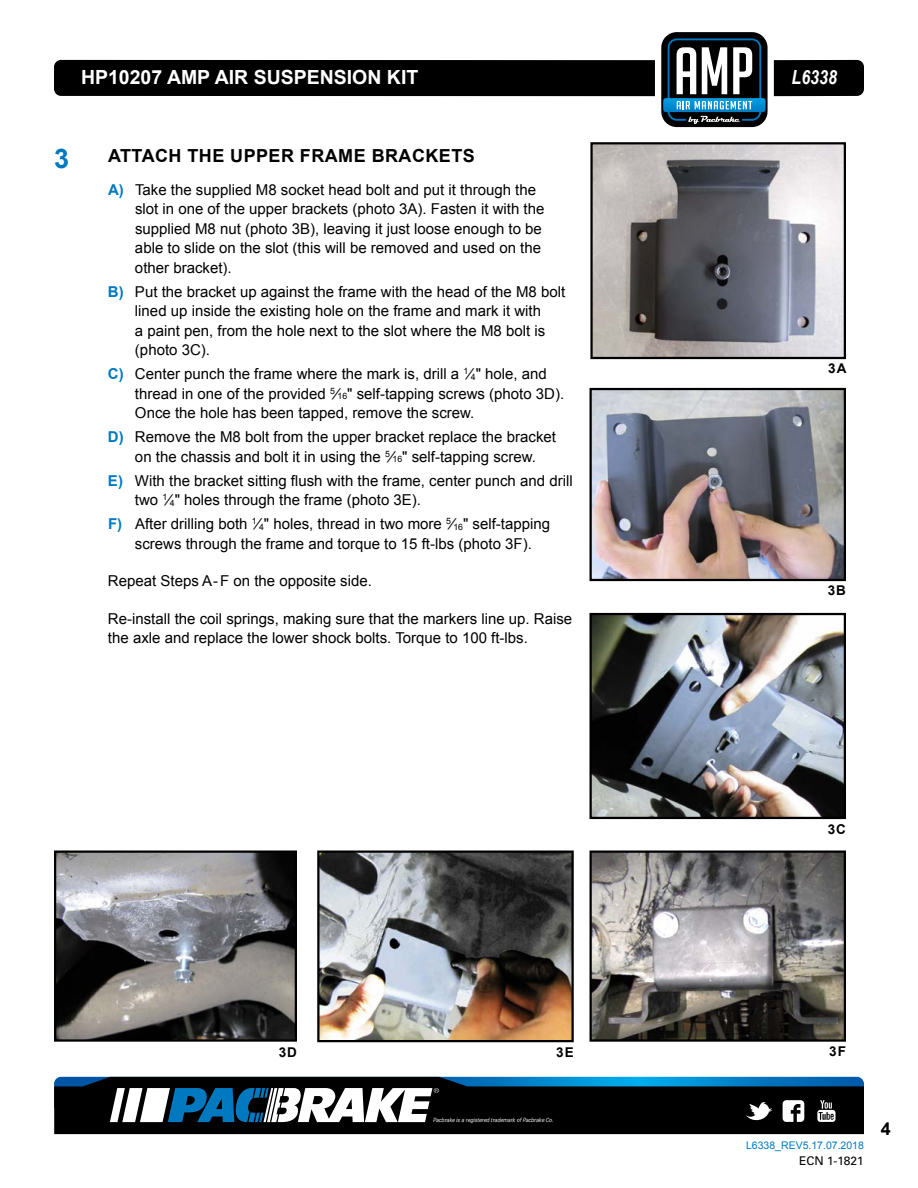
<style>
.page{position:relative;width:918px;height:1188px;background:#fff}
.page>*{position:absolute;margin:0;border:0;box-sizing:border-box;transform-origin:0 0}
.t1{font:700 27px "Arial";color:#0079c1}
.t2{font:700 19.5px "Arial";color:#fff}
.t3{font:italic 700 19.5px "Arial Narrow";color:#fff}
.t4{font:700 18px "Arial";letter-spacing:.025em;color:#000}
.t5{font:15px/19.5px "Arial";color:#000}
.t6{font:700 13.5px "Arial";letter-spacing:.075em;color:#000}
.t7{font:12px "Univers LT Std";color:#000}
.t8{font:10.5px "Arial";color:#0079c1}
.t9{font:italic 300 6px "Brown";letter-spacing:-.025em;color:#fff}
.s1{font-weight:700;color:#0079c1}
.s2{font-size:8.7px}
</style>
<div class="page">
<div style="left:661px;top:32px;width:107px;height:95px;background:#000;border-radius:16px"></div>
<div style="left:54px;top:60px;width:601px;height:36px;background:#000"></div>
<div style="left:774px;top:60px;width:90px;height:36px;background:#000"></div>
<svg style="left:663px;top:38px;width:103px;height:86px"></svg>
<div style="left:54px;top:1124px;width:810px;height:10px;background:#000"></div>
<svg style="left:54px;top:1077px;width:810px;height:47px"></svg>
<img style="left:593px;top:391px;width:250px;height:187px">
<div style="left:590px;top:388px;width:256px;height:193px;border:2px solid #000"></div>
<img style="left:320px;top:853px;width:251px;height:186px">
<div style="left:317px;top:850px;width:257px;height:192px;border:2px solid #000"></div>
<img style="left:593px;top:853px;width:250px;height:186px">
<div style="left:590px;top:850px;width:256px;height:192px;border:2px solid #000"></div>
<img style="left:57px;top:853px;width:237px;height:186px">
<div style="left:54px;top:850px;width:243px;height:192px;border:2px solid #000"></div>
<img style="left:593px;top:616px;width:250px;height:200px">
<div style="left:590px;top:613px;width:256px;height:206px;border:2px solid #000"></div>
<img style="left:593px;top:145px;width:250px;height:211px">
<div style="left:590px;top:142px;width:256px;height:217px;border:2px solid #000"></div>
<h2 class="t2" style="left:81px;top:65px;width:339px">HP10207 AMP AIR SUSPENSION KIT</h2>
<h2 class="t3" style="left:792px;top:63px;width:47px">L6338</h2>
<h1 class="t1" style="left:54px;top:140px;width:17px">3</h1>
<p class="t4" style="left:108px;top:144px;width:368px">ATTACH THE UPPER FRAME BRACKETS</p>
<p class="t5" style="left:135px;top:180px;width:411px;text-indent:-27px"><span class="s1">A)</span> Take the supplied M8 socket head bolt and put it through the slot in one of the upper brackets (photo 3A). Fasten it with the supplied M8 nut (photo 3B), leaving it just loose enough to be able to slide on the slot (this will be removed and used on the other bracket).</p>
<p class="t5" style="left:135px;top:282px;width:432px;text-indent:-27px"><span class="s1">B)</span> Put the bracket up against the frame with the head of the M8 bolt lined up inside the existing hole on the frame and mark it with<br>a paint pen, from the hole next to the slot where the M8 bolt is (photo 3C).</p>
<p class="t5" style="left:135px;top:364px;width:431px;text-indent:-27px"><span class="s1">C)</span> Center punch the frame where the mark is, drill a <sup>1</sup>⁄<span class="s2">4</span>" hole, and thread in one of the provided <sup>5</sup>⁄<span class="s2">16</span>" self-tapping screws (photo 3D).<br>Once the hole has been tapped, remove the screw.</p>
<p class="t5" style="left:108px;top:427px;width:450px;text-align:center"><span class="s1">D)</span> Remove the M8 bolt from the upper bracket replace the bracket on the chassis and bolt it in using the <sup>5</sup>⁄<span class="s2">16</span>" self-tapping screw.</p>
<p class="t5" style="left:135px;top:471px;width:439px;text-indent:-27px"><span class="s1">E)</span> With the bracket sitting flush with the frame, center punch and drill two <sup>1</sup>⁄<span class="s2">4</span>" holes through the frame (photo 3E).</p>
<p class="t5" style="left:108px;top:514px;width:444px;text-align:center"><span class="s1">F)</span> After drilling both <sup>1</sup>⁄<span class="s2">4</span>" holes, thread in two more <sup>5</sup>⁄<span class="s2">16</span>" self-tapping screws through the frame and torque to 15 ft-lbs (photo 3F).</p>
<p class="t5" style="left:108px;top:571px;width:265px">Repeat Steps A-F on the opposite side.</p>
<p class="t5" style="left:108px;top:609px;width:466px">Re-install the coil springs, making sure that the markers line up. Raise the axle and replace the lower shock bolts. Torque to 100 ft-lbs.</p>
<p class="t6" style="left:828px;top:359px;width:20px">3A</p>
<p class="t6" style="left:828px;top:582px;width:20px">3B</p>
<p class="t6" style="left:828px;top:820px;width:20px">3C</p>
<p class="t6" style="left:279px;top:1043px;width:20px">3D</p>
<p class="t6" style="left:556px;top:1043px;width:19px">3E</p>
<p class="t6" style="left:829px;top:1042px;width:18px">3F</p>
<p class="t9" style="left:433px;top:1117px;width:122px">Pacbrake is a registered trademark of Pacbrake Co.</p>
<p class="t8" style="left:746px;top:1138px;width:119px">L6338_REV5.17.07.2018</p>
<p class="t7" style="left:799px;top:1154px;width:66px">ECN 1-1821</p>
<p class="t4" style="left:881px;top:1117px;width:12px">4</p>
</div>
